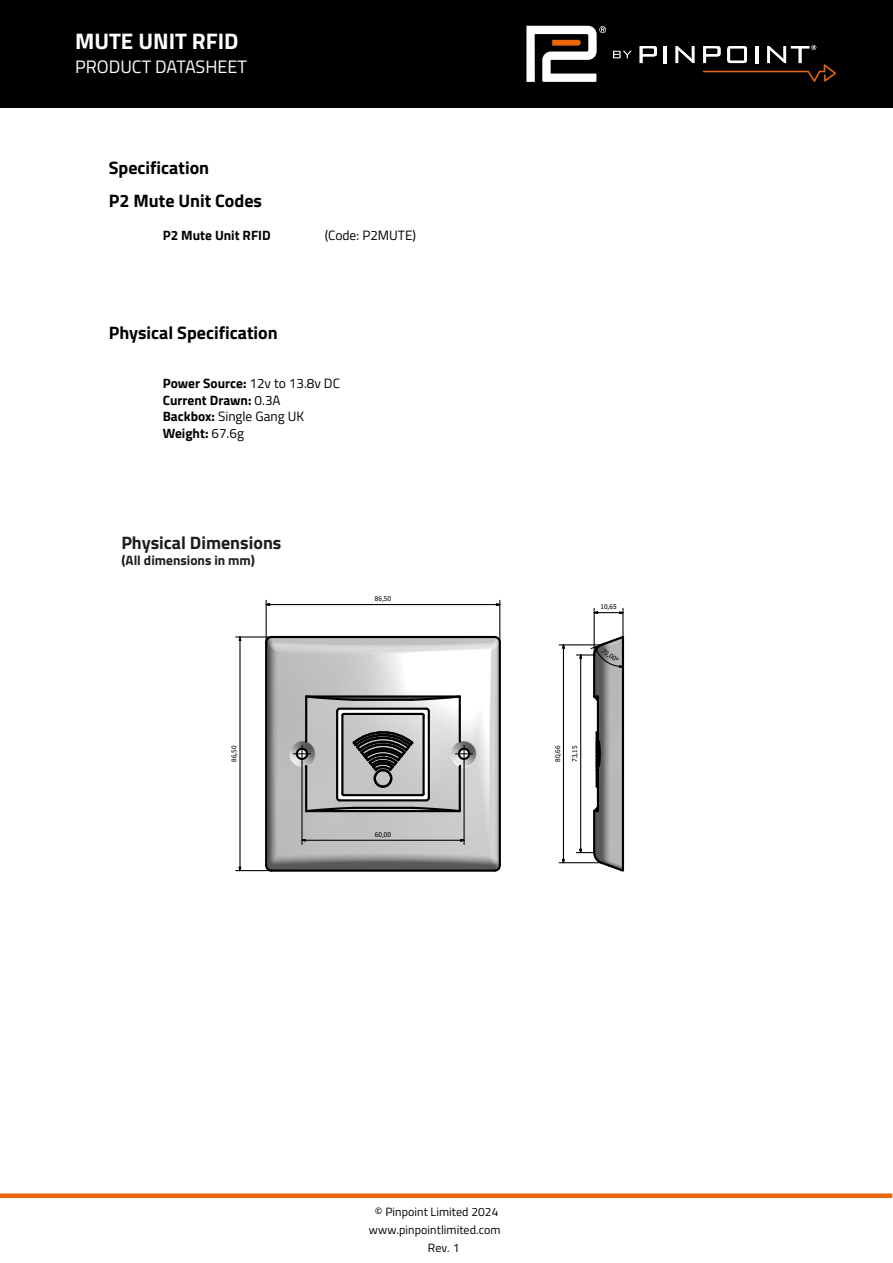
<style>
.page{position:relative;width:893px;height:1263px;background:#fff}
.page>*{position:absolute;margin:0;border:0;box-sizing:border-box;transform-origin:0 0}
.t1{font:700 22.5px "Titillium Web";color:#fff}
.t2{font:700 18px/33px "Titillium Web";color:#010000}
.t3{font:700 18px "Titillium Web";color:#000}
.t4{font:700 18px "Titillium Web";color:#1d1d1b}
.t5{font:18px "Titillium Web";color:#fff}
.t6{font:700 13.5px/16.5px "Titillium Web";color:#000}
.t7{font:700 13.5px "Titillium Web";color:#1d1d1b}
.t8{font:700 13.5px "Titillium Web";color:#010000}
.t9{font:13.5px "Titillium Web";color:#010000}
.t10{font:12px "Titillium Web";letter-spacing:.005em;color:#000}
.t11{font:6.45px "Tahoma";letter-spacing:-.005em;color:#000}
.s1{font-weight:400;color:#010000}
.s2{color:#010000}
</style>
<div class="page">
<div style="left:0;top:1193px;width:892px;height:5px;background:#eb6608"></div>
<img style="left:267px;top:638px;width:232px;height:231px">
<hr style="left:344px;top:794px;width:78px;height:2px;background:#000">
<hr style="left:423px;top:715px;width:2px;height:79px;background:#000">
<hr style="left:344px;top:713px;width:78px;height:2px;background:#000">
<hr style="left:341px;top:715px;width:2px;height:79px;background:#000">
<hr style="left:336px;top:711px;width:2px;height:87px;background:#000">
<hr style="left:340px;top:708px;width:86px;height:2px;background:#000">
<hr style="left:428px;top:711px;width:2px;height:87px;background:#000">
<hr style="left:340px;top:799px;width:86px;height:2px;background:#000">
<div style="left:374px;top:769px;width:18px;height:19px;border:2px solid #000;border-radius:50%"></div>
<svg style="left:351px;top:729px;width:64px;height:44px;background:#6b6b6b"></svg>
<div style="left:374px;top:769px;width:18px;height:18px;border:2px solid #000;border-radius:50%"></div>
<hr style="left:459px;top:696px;width:2px;height:45px;background:#000">
<hr style="left:305px;top:696px;width:2px;height:45px;background:#000">
<hr style="left:305px;top:767px;width:2px;height:44px;background:#000">
<hr style="left:459px;top:767px;width:2px;height:44px;background:#000">
<svg style="left:410px;top:694px;width:52px;height:23px"></svg>
<svg style="left:304px;top:694px;width:52px;height:23px"></svg>
<svg style="left:304px;top:792px;width:52px;height:21px"></svg>
<svg style="left:410px;top:792px;width:52px;height:21px"></svg>
<hr style="left:306px;top:810px;width:154px;height:2px;background:#000">
<hr style="left:306px;top:695px;width:154px;height:3px;background:#000">
<hr style="left:354px;top:699px;width:58px;height:2px;background:#000">
<hr style="left:354px;top:807px;width:58px;height:2px;background:#000">
<svg style="left:264px;top:634px;width:10px;height:11px"></svg>
<svg style="left:492px;top:634px;width:9px;height:11px"></svg>
<svg style="left:492px;top:863px;width:9px;height:9px"></svg>
<svg style="left:264px;top:863px;width:10px;height:9px"></svg>
<hr style="left:271px;top:636px;width:224px;height:2px;background:#000">
<hr style="left:499px;top:642px;width:2px;height:223px;background:#000">
<hr style="left:271px;top:869px;width:224px;height:3px;background:#000">
<hr style="left:265px;top:642px;width:2px;height:223px;background:#000">
<img style="left:595px;top:669px;width:27px;height:179px">
<hr style="left:597px;top:696px;width:2px;height:45px;background:#000">
<svg style="left:593px;top:693px;width:7px;height:10px"></svg>
<svg style="left:593px;top:731px;width:9px;height:83px"></svg>
<hr style="left:622px;top:642px;width:2px;height:223px;background:#000">
<hr style="left:593px;top:655px;width:2px;height:41px;background:#000">
<hr style="left:593px;top:811px;width:2px;height:42px;background:#000">
<svg style="left:593px;top:611px;width:29px;height:4px"></svg>
<hr style="left:622px;top:608px;width:2px;height:34px;background:#000">
<hr style="left:594px;top:608px;width:1px;height:40px;background:#000">
<svg style="left:561px;top:645px;width:4px;height:14px"></svg>
<svg style="left:561px;top:858px;width:4px;height:6px"></svg>
<hr style="left:563px;top:648px;width:1px;height:211px;background:#000">
<hr style="left:559px;top:644px;width:42px;height:1px;background:#000">
<hr style="left:559px;top:862px;width:42px;height:1px;background:#000">
<hr style="left:580px;top:658px;width:1px;height:191px;background:#000">
<svg style="left:576px;top:848px;width:49px;height:24px"></svg>
<svg style="left:576px;top:634px;width:49px;height:35px"></svg>
<svg style="left:294px;top:740px;width:16px;height:30px"></svg>
<svg style="left:455px;top:740px;width:18px;height:28px"></svg>
<svg style="left:297px;top:838px;width:10px;height:4px"></svg>
<svg style="left:459px;top:838px;width:11px;height:4px"></svg>
<hr style="left:305px;top:840px;width:156px;height:1px;background:#000">
<hr style="left:301px;top:762px;width:2px;height:82px;background:#000">
<hr style="left:464px;top:762px;width:1px;height:82px;background:#000">
<svg style="left:238px;top:637px;width:4px;height:4px"></svg>
<svg style="left:238px;top:867px;width:4px;height:5px"></svg>
<hr style="left:239px;top:640px;width:2px;height:227px;background:#000">
<hr style="left:236px;top:870px;width:35px;height:1px;background:#000">
<hr style="left:236px;top:636px;width:35px;height:1px;background:#000">
<svg style="left:265px;top:603px;width:6px;height:4px"></svg>
<svg style="left:495px;top:603px;width:6px;height:4px"></svg>
<hr style="left:270px;top:604px;width:226px;height:1px;background:#000">
<hr style="left:266px;top:600px;width:1px;height:42px;background:#000">
<hr style="left:499px;top:600px;width:1px;height:42px;background:#000">
<div style="left:0;top:0;width:893px;height:107px;background:#000"></div>
<svg style="left:526px;top:26px;width:80px;height:56px"></svg>
<svg style="left:640px;top:46px;width:17px;height:17px"></svg>
<hr style="left:664px;top:46px;width:3px;height:17px;background:#fff">
<svg style="left:676px;top:46px;width:18px;height:17px"></svg>
<svg style="left:703px;top:45px;width:133px;height:37px"></svg>
<svg style="left:613px;top:51px;width:19px;height:7px"></svg>
<h1 class="t1" style="left:75px;top:24px;width:165px">MUTE UNIT RFID</h1>
<h2 class="t5" style="left:75px;top:53px;width:173px">PRODUCT DATASHEET</h2>
<h2 class="t2" style="left:109px;top:150px;width:155px">Specification<br>P2 Mute Unit Codes</h2>
<p class="t8" style="left:163px;top:225px;width:109px">P2 Mute Unit RFID</p>
<p class="t9" style="left:325px;top:225px;width:93px">(Code: P2MUTE)</p>
<h2 class="t3" style="left:109px;top:319px;width:170px">Physical Specification</h2>
<p class="t6" style="left:163px;top:375px;width:179px">Power Source: <span class="s1">12v to 13.8v DC<br></span>Current Drawn: <span class="s1">0.3A<br></span>Backbox: <span class="s1">Single Gang UK<br></span><span class="s2">Weight:</span> <span class="s1">67.6g</span></p>
<h2 class="t4" style="left:121px;top:529px;width:162px">Physical Dimensions</h2>
<p class="t7" style="left:121px;top:550px;width:135px">(All dimensions in mm)</p>
<p class="t11" style="left:230px;top:762px;width:18px;rotate:-90deg">86,50</p>
<p class="t11" style="left:375px;top:595px;width:18px">86,50</p>
<p class="t11" style="left:375px;top:830px;width:18px">60,00</p>
<p class="t11" style="left:601px;top:603px;width:18px">10,65</p>
<p class="t11" style="left:605px;top:646px;width:21px;rotate:35deg">70,00°</p>
<p class="t11" style="left:553px;top:762px;width:18px;rotate:-90deg">80,66</p>
<p class="t11" style="left:571px;top:762px;width:18px;rotate:-90deg">73,15</p>
<p class="t10" style="left:375px;top:1203px;width:125px">© Pinpoint Limited 2024</p>
<p class="t10" style="left:369px;top:1221px;width:133px">www.pinpointlimited.com</p>
<p class="t10" style="left:428px;top:1239px;width:33px">Rev. 1</p>
</div>
